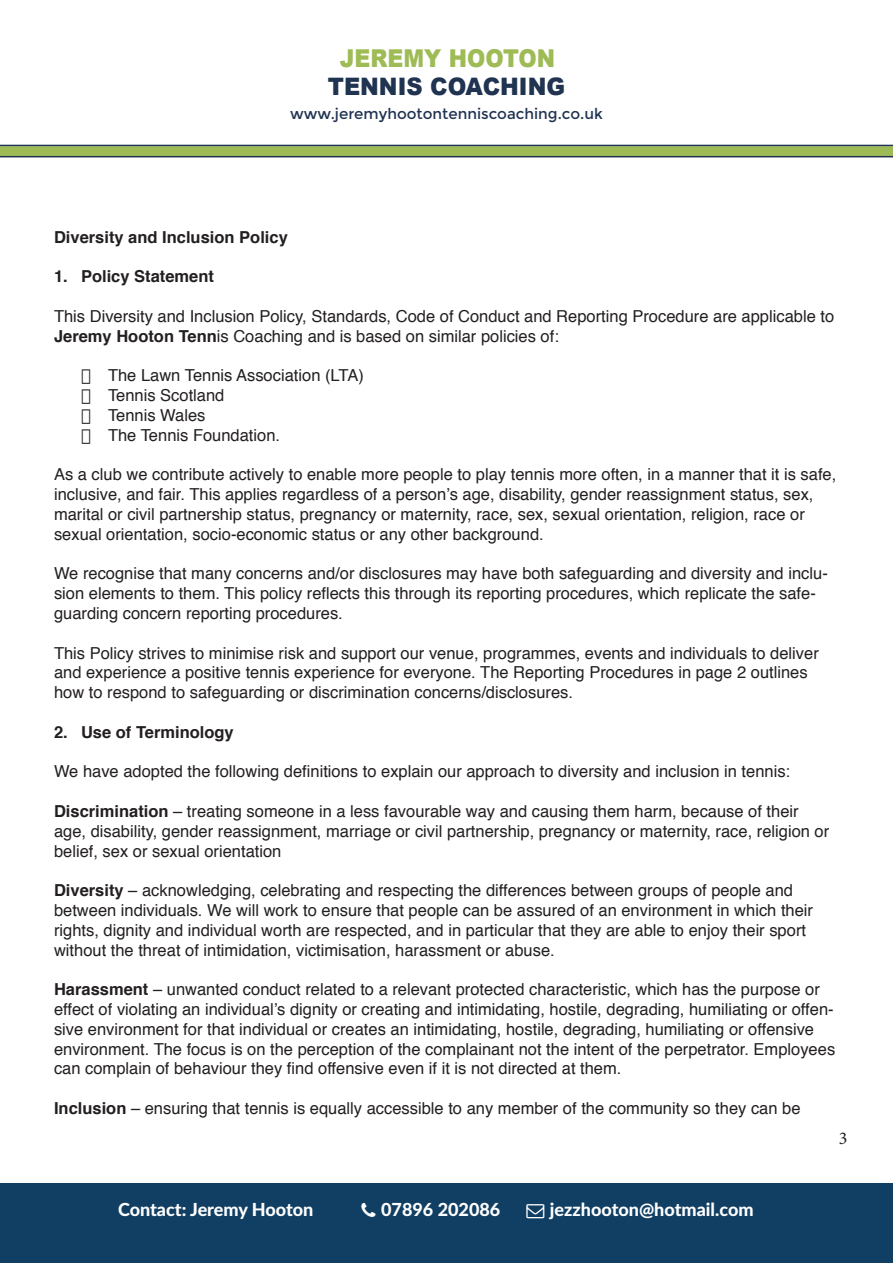
<style>
.page{position:relative;width:893px;height:1263px;background:#fff}
.page>*{position:absolute;margin:0;border:0;box-sizing:border-box;transform-origin:0 0}
.t1{font:900 24.6px "Arial";color:#9ebb55;scale:.9 1}
.t2{font:900 24px "Arial";color:#203351;scale:.93 1}
.t3{font:800 18px "Lato";color:#fff}
.t4{font:18px "Minion Pro";color:#231f20}
.t5{font:16.5px/19.8px "Helvetica";color:#231f20}
.t6{font:700 16.5px "Helvetica";color:#231f20}
.t7{font:15px "Montserrat";color:#203351}
.s1{font-weight:700}
</style>
<div class="page">
<div style="left:0;top:1183px;width:893px;height:80px;background:#113f63"></div>
<div style="left:0;top:146px;width:893px;height:11px;background:#9eba54"></div>
<hr style="left:0;top:145px;width:893px;height:1px;background:#213352">
<hr style="left:0;top:156px;width:893px;height:1px;background:#213352">
<h1 class="t1" style="left:340px;top:40px;width:241px">JEREMY HOOTON</h1>
<h2 class="t2" style="left:328px;top:69px;width:257px">TENNIS COACHING</h2>
<p class="t7" style="left:290px;top:105px;width:314px">www.jeremyhootontenniscoaching.co.uk</p>
<p class="t6" style="left:54px;top:224px;width:235px">Diversity and Inclusion Policy</p>
<p class="t6" style="left:54px;top:263px;width:161px">1. Policy Statement</p>
<p class="t5" style="left:54px;top:307px;width:782px">This Diversity and Inclusion Policy, Standards, Code of Conduct and Reporting Procedure are applicable to<br><span class="s1">Jeremy Hooton Tenn</span>is Coaching and is based on similar policies of:</p>
<p class="t5" style="left:81px;top:366px;width:284px">• The Lawn Tennis Association (LTA)</p>
<p class="t5" style="left:81px;top:386px;width:145px">• Tennis Scotland</p>
<p class="t5" style="left:81px;top:406px;width:126px">• Tennis Wales</p>
<p class="t5" style="left:81px;top:425px;width:201px">• The Tennis Foundation.</p>
<p class="t5" style="left:54px;top:465px;width:784px">As a club we contribute actively to enable more people to play tennis more often, in a manner that it is safe, inclusive, and fair. This applies regardless of a person’s age, disability, gender reassignment status, sex, marital or civil partnership status, pregnancy or maternity, race, sex, sexual orientation, religion, race or sexual orientation, socio-economic status or any other background.</p>
<p class="t5" style="left:54px;top:564px;width:775px">We recognise that many concerns and/or disclosures may have both safeguarding and diversity and inclu&shy;sion elements to them. This policy reflects this through its reporting procedures, which replicate the safe&shy;guarding concern reporting procedures.</p>
<p class="t5" style="left:54px;top:643px;width:766px">This Policy strives to minimise risk and support our venue, programmes, events and individuals to deliver and experience a positive tennis experience for everyone. The Reporting Procedures in page 2 outlines how to respond to safeguarding or discrimination concerns/disclosures.</p>
<p class="t6" style="left:54px;top:719px;width:181px">2. Use of Terminology</p>
<p class="t5" style="left:54px;top:762px;width:738px">We have adopted the following definitions to explain our approach to diversity and inclusion in tennis:</p>
<p class="t5" style="left:54px;top:802px;width:777px"><span class="s1">Discrimination</span> – treating someone in a less favourable way and causing them harm, because of their age, disability, gender reassignment, marriage or civil partnership, pregnancy or maternity, race, religion or belief, sex or sexual orientation</p>
<p class="t5" style="left:54px;top:881px;width:761px"><span class="s1">Diversity</span> – acknowledging, celebrating and respecting the differences between groups of people and between individuals. We will work to ensure that people can be assured of an environment in which their rights, dignity and individual worth are respected, and in particular that they are able to enjoy their sport without the threat of intimidation, victimisation, harassment or abuse.</p>
<p class="t5" style="left:54px;top:980px;width:783px"><span class="s1">Harassment</span> – unwanted conduct related to a relevant protected characteristic, which has the purpose or effect of violating an individual’s dignity or creating and intimidating, hostile, degrading, humiliating or offen&shy;sive environment for that individual or creates an intimidating, hostile, degrading, humiliating or offensive environment. The focus is on the perception of the complainant not the intent of the perpetrator. Employees can complain of behaviour they find offensive even if it is not directed at them.</p>
<p class="t5" style="left:54px;top:1099px;width:748px"><span class="s1">Inclusion</span> – ensuring that tennis is equally accessible to any member of the community so they can be</p>
<p class="t3" style="left:118px;top:1196px;width:197px">Contact: Jeremy Hooton</p>
<p class="t3" style="left:381px;top:1196px;width:121px">07896 202086</p>
<p class="t3" style="left:550px;top:1196px;width:205px">jezzhooton@hotmail.com</p>
<p class="t4" style="left:839px;top:1126px;width:10px">3</p>
</div>
